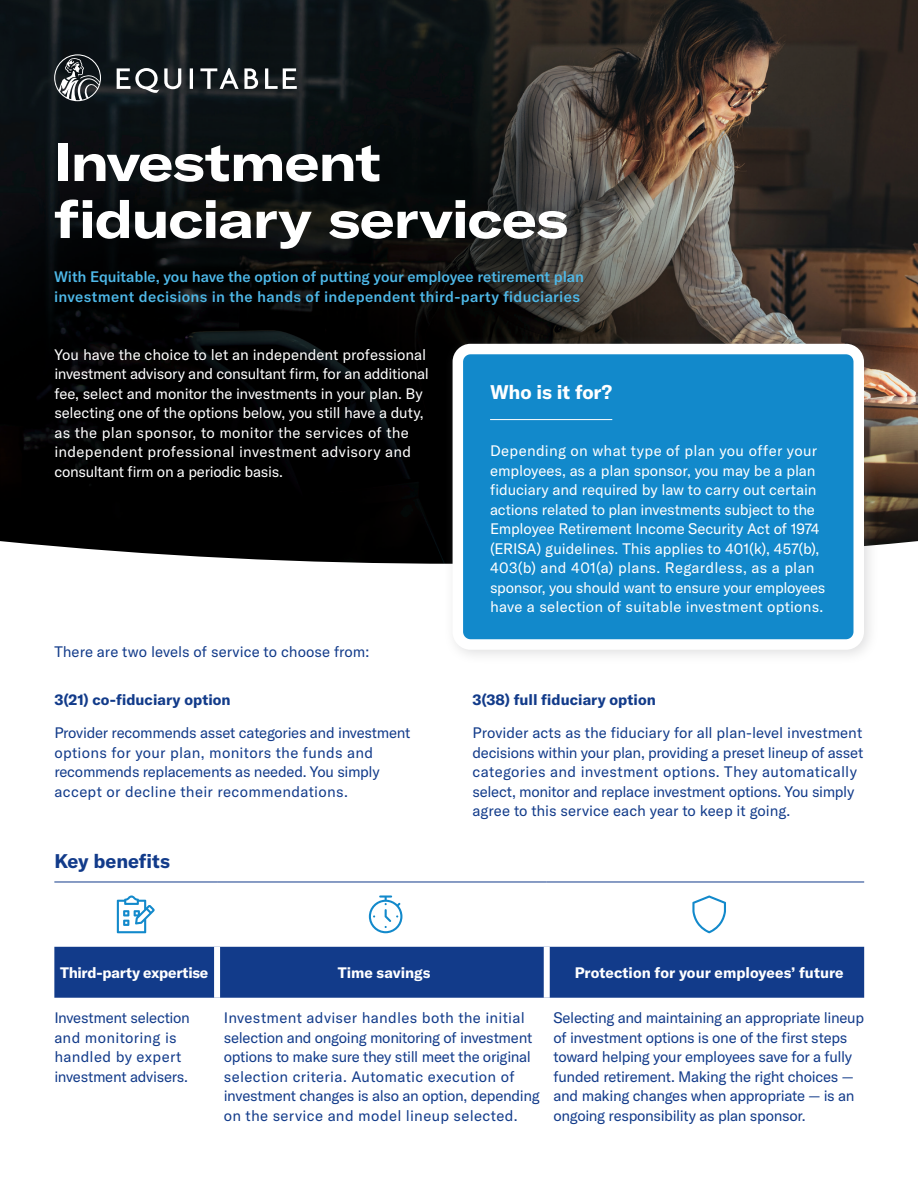
<style>
.page{position:relative;width:918px;height:1188px;background:#fff}
.page>*{position:absolute;margin:0;border:0;box-sizing:border-box;transform-origin:0 0}
.Cover_Head{font:700 expanded 52.5px/57px "GT America";letter-spacing:-.015em;color:#fff}
.C_Head{font:700 19.5px "GT America";letter-spacing:-.01em;color:#fff}
.C_Head-2{font:700 19.5px "GT America";letter-spacing:-.005em;color:#123b8a}
.Body_Copy{font:15px/19.5px "GT America";letter-spacing:-.015em;color:#123b8a}
.Body_Copy-2{font:15px/19.5px "GT America";letter-spacing:-.005em;color:#fff}
.Intro_Copy{font:500 15px/19.5px "GT America";letter-spacing:.01em;color:#4eb9e9}
.D_Head{font:700 15px "GT America";color:#fff}
.Body_Copy-3{font:700 15px "GT America";color:#123b8a}
.C_Head-3{font:15px "GT America";color:#123b8a}
</style>
<div class="page">
<img style="left:0;top:0;width:918px;height:564px">
<div style="left:444px;top:335px;width:435px;height:330px;background:#808285;opacity:.25"></div>
<div style="left:458px;top:349px;width:401px;height:296px;background:#1289cb;border-radius:13px"></div>
<hr style="left:490px;top:419px;width:122px;height:1px;background:#fff">
<div style="left:453px;top:344px;width:411px;height:306px;border:10px solid #fff;border-radius:13px"></div>
<div style="left:54px;top:947px;width:810px;height:51px;background:#123b8a"></div>
<div style="left:214px;top:947px;width:6px;height:51px;background:#fff"></div>
<div style="left:544px;top:947px;width:6px;height:51px;background:#fff"></div>
<hr style="left:54px;top:882px;width:163px;height:1px;background:#123b8a">
<hr style="left:217px;top:882px;width:330px;height:1px;background:#123b8a">
<hr style="left:547px;top:882px;width:317px;height:1px;background:#123b8a">
<svg style="left:117px;top:895px;width:38px;height:38px"></svg>
<svg style="left:369px;top:895px;width:33px;height:38px"></svg>
<svg style="left:692px;top:895px;width:34px;height:38px"></svg>
<svg style="left:54px;top:54px;width:243px;height:47px"></svg>
<p class="Cover_Head" style="left:54px;top:133px;width:516px">Investment fiduciary services</p>
<p class="Intro_Copy" style="left:54px;top:267px;width:532px">With Equitable, you have the option of putting your employee retirement plan investment decisions in the hands of independent third-party fiduciaries</p>
<p class="Body_Copy-2" style="left:54px;top:345px;width:376px">You have the choice to let an independent professional investment advisory and consultant firm, for an additional fee, select and monitor the investments in your plan. By selecting one of the options below, you still have a duty, as the plan sponsor, to monitor the services of the independent professional investment advisory and consultant firm on a periodic basis.</p>
<p class="C_Head-3" style="left:54px;top:643px;width:316px">There are two levels of service to choose from:</p>
<p class="Body_Copy-3" style="left:54px;top:691px;width:178px">3(21) co-fiduciary option</p>
<p class="Body_Copy" style="left:54px;top:723px;width:358px">Provider recommends asset categories and investment options for your plan, monitors the funds and recommends replacements as needed. You simply accept or decline their recommendations.</p>
<p class="C_Head-2" style="left:54px;top:849px;width:117px">Key benefits</p>
<p class="C_Head" style="left:490px;top:380px;width:124px">Who is it for?</p>
<p class="Body_Copy-2" style="left:490px;top:441px;width:337px">Depending on what type of plan you offer your employees, as a plan sponsor, you may be a plan fiduciary and required by law to carry out certain actions related to plan investments subject to the Employee Retirement Income Security Act of 1974 (ERISA) guidelines. This applies to 401(k), 457(b), 403(b) and 401(a) plans. Regardless, as a plan sponsor, you should want to ensure your employees have a selection of suitable investment options.</p>
<p class="Body_Copy-3" style="left:472px;top:691px;width:185px">3(38) full fiduciary option</p>
<p class="Body_Copy" style="left:472px;top:723px;width:392px">Provider acts as the fiduciary for all plan-level investment decisions within your plan, providing a preset lineup of asset categories and investment options. They automatically select, monitor and replace investment options. You simply agree to this service each year to keep it going.</p>
<p class="D_Head" style="left:60px;top:963px;width:150px">Third-party expertise</p>
<p class="D_Head" style="left:338px;top:963px;width:94px">Time savings</p>
<p class="D_Head" style="left:575px;top:963px;width:271px">Protection for your employees’ future</p>
<p class="Body_Copy" style="left:54px;top:1008px;width:137px">Investment selection and monitoring is handled by expert investment advisers.</p>
<p class="Body_Copy" style="left:224px;top:1008px;width:317px">Investment adviser handles both the initial selection and ongoing monitoring of investment options to make sure they still meet the original selection criteria. Automatic execution of investment changes is also an option, depending on the service and model lineup selected.</p>
<p class="Body_Copy" style="left:554px;top:1008px;width:312px">Selecting and maintaining an appropriate lineup of investment options is one of the first steps toward helping your employees save for a fully funded retirement. Making the right choices — and making changes when appropriate — is an ongoing responsibility as plan sponsor.</p>
</div>
